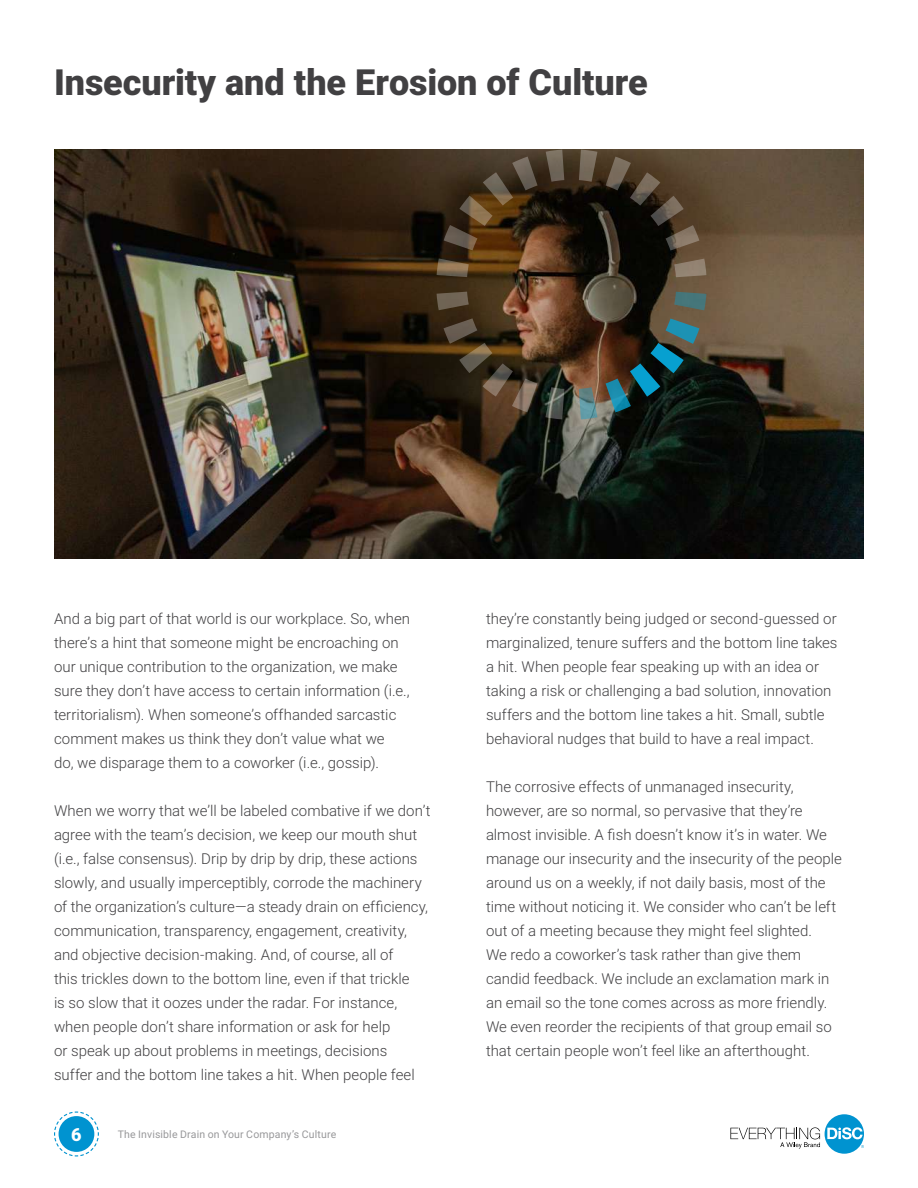
<style>
.page{position:relative;width:918px;height:1188px;background:#fff}
.page>*{position:absolute;margin:0;border:0;box-sizing:border-box;transform-origin:0 0}
.t1{font:900 36px "Roboto";color:#414042}
.t2{font:900 18px "Roboto";color:#fff}
.t3{font:300 15px/24px "Roboto";color:#414042}
.t4{font:10.5px "Roboto";letter-spacing:.015em;color:#98989a}
</style>
<div class="page">
<svg style="left:730px;top:1114px;width:134px;height:40px"></svg>
<svg style="left:54px;top:1111px;width:45px;height:46px"></svg>
<img style="left:54px;top:150px;width:810px;height:408px">
<svg style="left:437px;top:258px;width:32px;height:19px"></svg>
<svg style="left:444px;top:157px;width:94px;height:93px"></svg>
<svg style="left:546px;top:150px;width:18px;height:32px"></svg>
<svg style="left:437px;top:292px;width:32px;height:18px"></svg>
<svg style="left:444px;top:318px;width:93px;height:94px"></svg>
<svg style="left:545px;top:387px;width:19px;height:32px"></svg>
<svg style="left:579px;top:150px;width:18px;height:32px"></svg>
<svg style="left:606px;top:157px;width:93px;height:94px"></svg>
<svg style="left:674px;top:259px;width:32px;height:18px"></svg>
<svg style="left:579px;top:387px;width:18px;height:32px"></svg>
<svg style="left:606px;top:319px;width:93px;height:93px"></svg>
<svg style="left:674px;top:292px;width:32px;height:18px"></svg>
<h1 class="t1" style="left:54px;top:56px;width:595px">Insecurity and the Erosion of Culture</h1>
<p class="t3" style="left:54px;top:606px;width:358px">And a big part of that world is our workplace. So, when there’s a hint that someone might be encroaching on our unique contribution to the organization, we make sure they don’t have access to certain information (i.e., territorialism). When someone’s offhanded sarcastic comment makes us think they don’t value what we<br>do, we disparage them to a coworker (i.e., gossip).</p>
<p class="t3" style="left:54px;top:798px;width:378px">When we worry that we’ll be labeled combative if we don’t agree with the team’s decision, we keep our mouth shut (i.e., false consensus). Drip by drip by drip, these actions slowly, and usually imperceptibly, corrode the machinery of the organization’s culture—a steady drain on efficiency, communication, transparency, engagement, creativity, and objective decision-making. And, of course, all of<br>this trickles down to the bottom line, even if that trickle<br>is so slow that it oozes under the radar. For instance, when people don’t share information or ask for help<br>or speak up about problems in meetings, decisions<br>suffer and the bottom line takes a hit. When people feel</p>
<p class="t2" style="left:71px;top:1122px;width:12px">6</p>
<p class="t4" style="left:118px;top:1127px;width:220px">The Invisible Drain on Your Company’s Culture</p>
<p class="t3" style="left:486px;top:606px;width:353px">they’re constantly being judged or second-guessed or marginalized, tenure suffers and the bottom line takes a hit. When people fear speaking up with an idea or taking a risk or challenging a bad solution, innovation suffers and the bottom line takes a hit. Small, subtle behavioral nudges that build to have a real impact.</p>
<p class="t3" style="left:486px;top:774px;width:358px">The corrosive effects of unmanaged insecurity, however, are so normal, so pervasive that they’re almost invisible. A fish doesn’t know it’s in water. We manage our insecurity and the insecurity of the people around us on a weekly, if not daily basis, most of the time without noticing it. We consider who can’t be left out of a meeting because they might feel slighted.<br>We redo a coworker’s task rather than give them candid feedback. We include an exclamation mark in an email so the tone comes across as more friendly.<br>We even reorder the recipients of that group email so that certain people won’t feel like an afterthought.</p>
</div>
